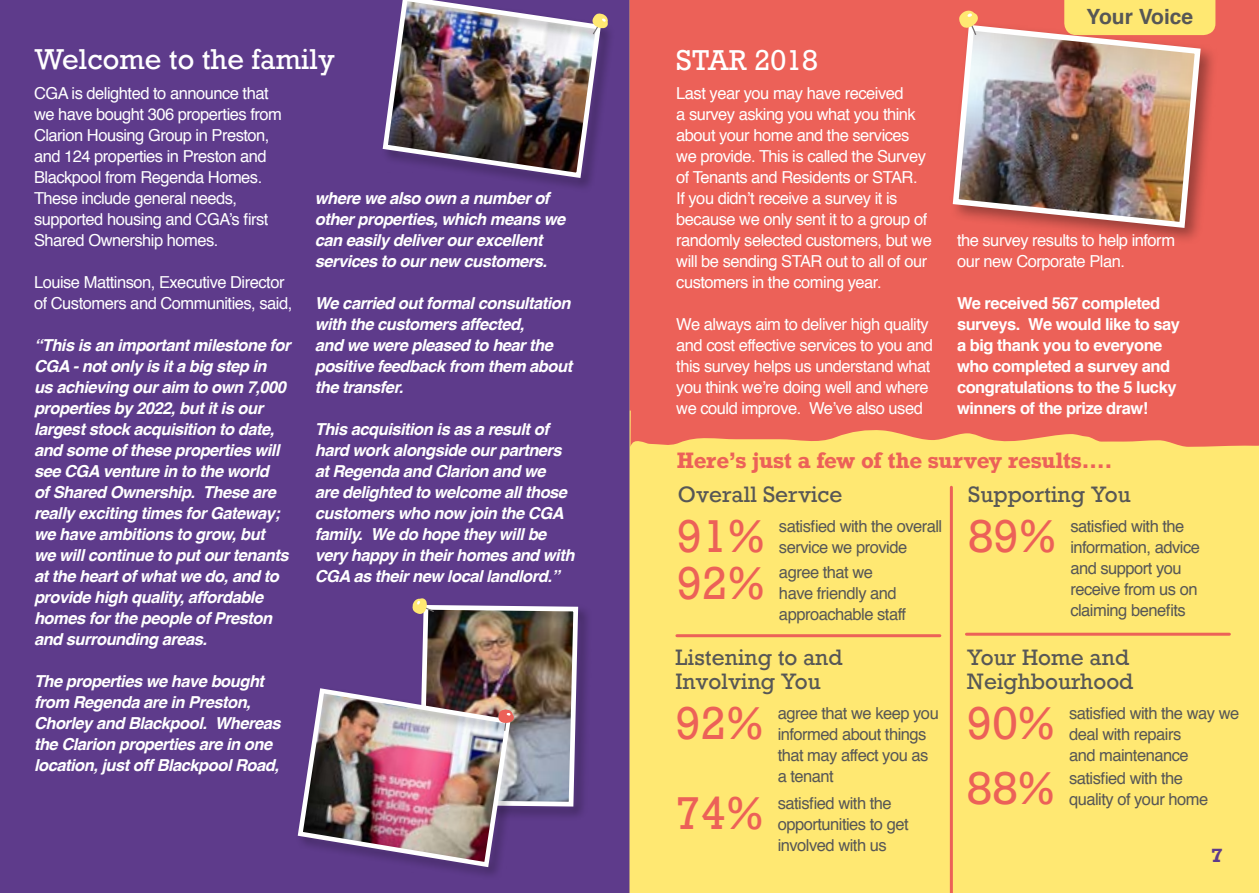
<style>
.page{position:relative;width:1259px;height:893px;background:#fff}
.page>*{position:absolute;margin:0;border:0;box-sizing:border-box;transform-origin:0 0}
.t1{font:43.2px "Rockwell";color:#ec6158}
.t2{font:27px "Rockwell";color:#fff}
.t3{font:21px/24px "Rockwell";color:#575756}
.t4{font:700 21px "Rockwell";letter-spacing:-.01em;color:#ec6158}
.t5{font:700 21px "Helvetica";color:#575756}
.t6{font:700 18px "Rockwell";color:#5e3b8b}
.t7{font:italic 700 16.5px/21px "Helvetica";letter-spacing:-.03em;color:#fff}
.t8{font:16.5px/21px "Helvetica";letter-spacing:-.03em;color:#fff}
.t9{font:16.5px/21px "Helvetica";letter-spacing:-.03em;color:#575756}
.t10{font:700 16.5px/21px "Helvetica";letter-spacing:-.03em;color:#fff}
</style>
<div class="page">
<div style="left:629px;top:447px;width:630px;height:446px;background:#ffe872"></div>
<div style="left:629px;top:0;width:630px;height:447px;background:#ec6158"></div>
<div style="left:1064px;top:0;width:151px;height:21px;background:#ffe872"></div>
<div style="left:949px;top:21px;width:270px;height:225px;background:#000;opacity:.35"></div>
<img style="left:949px;top:22px;width:254px;height:209px">
<svg style="left:958px;top:9px;width:20px;height:26px"></svg>
<hr style="left:677px;top:634px;width:263px;height:3px;background:#ec6158">
<hr style="left:966px;top:633px;width:263px;height:3px;background:#ec6158">
<hr style="left:966px;top:814px;width:263px;height:1px;background:#ffe872">
<hr style="left:950px;top:487px;width:3px;height:406px;background:#ec6158">
<div style="left:0;top:0;width:629px;height:893px;background:#5e3b8b"></div>
<div style="left:417px;top:602px;width:175px;height:219px;background:#000;opacity:.35"></div>
<div style="left:296px;top:687px;width:228px;height:193px;background:#5e3b8b"></div>
<img style="left:295px;top:598px;width:285px;height:272px">
<div style="left:381px;top:0;width:234px;height:192px;background:#5e3b8b"></div>
<img style="left:380px;top:0;width:228px;height:181px">
<h2 class="t2" style="left:34px;top:43px;width:302px">Welcome to the family</h2>
<p class="t8" style="left:34px;top:83px;width:249px">CGA is delighted to announce that we have bought 306 properties from<br>Clarion Housing Group in Preston, and 124 properties in Preston and<br>Blackpool from Regenda Homes.<br>These include general needs, supported housing and CGA’s first<br>Shared Ownership homes.</p>
<p class="t8" style="left:34px;top:272px;width:260px">Louise Mattinson, Executive Director of Customers and Communities, said,</p>
<p class="t7" style="left:34px;top:334px;width:258px">“This is an important milestone for<br>CGA - not only is it a big step in<br>us achieving our aim to own 7,000 properties by 2022, but it is our largest stock acquisition to date, and some of these properties will see CGA venture in to the world<br>of Shared Ownership. These are really exciting times for Gateway; we have ambitions to grow, but we will continue to put our tenants at the heart of what we do, and to provide high quality, affordable homes for the people of Preston and surrounding areas.</p>
<p class="t7" style="left:34px;top:671px;width:248px">The properties we have bought from Regenda are in Preston,<br>Chorley and Blackpool. Whereas the Clarion properties are in one location, just off Blackpool Road,</p>
<p class="t7" style="left:315px;top:188px;width:252px">where we also own a number of other properties, which means we can easily deliver our excellent services to our new customers.</p>
<p class="t7" style="left:315px;top:293px;width:259px">We carried out formal consultation with the customers affected,<br>and we were pleased to hear the positive feedback from them about the transfer.</p>
<p class="t7" style="left:315px;top:419px;width:261px">This acquisition is as a result of hard work alongside our partners at Regenda and Clarion and we<br>are delighted to welcome all those customers who now join the CGA family. We do hope they will be very happy in their homes and with<br>CGA as their new local landlord.”</p>
<h2 class="t2" style="left:676px;top:43px;width:143px">STAR 2018</h2>
<p class="t8" style="left:676px;top:83px;width:257px">Last year you may have received<br>a survey asking you what you think about your home and the services we provide. This is called the Survey of Tenants and Residents or STAR.<br>If you didn’t receive a survey it is because we only sent it to a group of randomly selected customers, but we will be sending STAR out to all of our customers in the coming year.</p>
<p class="t8" style="left:676px;top:314px;width:258px">We always aim to deliver high quality and cost effective services to you and this survey helps us understand what you think we’re doing well and where we could improve. We’ve also used</p>
<p class="t5" style="left:1086px;top:0;width:108px">Your Voice</p>
<p class="t8" style="left:957px;top:230px;width:219px">the survey results to help inform our new Corporate Plan.</p>
<p class="t10" style="left:957px;top:293px;width:224px">We received 567 completed surveys. We would like to say a big thank you to everyone who completed a survey and congratulations to the 5 lucky winners of the prize draw!</p>
<p class="t4" style="left:677px;top:447px;width:437px">Here’s just a few of the survey results….</p>
<p class="t3" style="left:678px;top:483px;width:166px">Overall Service</p>
<h1 class="t1" style="left:677px;top:510px;width:89px">91%</h1>
<p class="t9" style="left:779px;top:516px;width:165px">satisfied with the overall service we provide</p>
<h1 class="t1" style="left:677px;top:556px;width:89px">92%</h1>
<p class="t9" style="left:779px;top:563px;width:129px">agree that we have friendly and approachable staff</p>
<p class="t3" style="left:675px;top:646px;width:169px">Listening to and<br>Involving You</p>
<h1 class="t1" style="left:675px;top:697px;width:89px">92%</h1>
<p class="t9" style="left:777px;top:703px;width:163px">agree that we keep you informed about things that may affect you as a tenant</p>
<h1 class="t1" style="left:675px;top:786px;width:89px">74%</h1>
<p class="t9" style="left:777px;top:793px;width:132px">satisfied with the opportunities to get involved with us</p>
<p class="t3" style="left:968px;top:483px;width:164px">Supporting You</p>
<h1 class="t1" style="left:968px;top:510px;width:89px">89%</h1>
<p class="t9" style="left:1070px;top:516px;width:131px">satisfied with the information, advice and support you receive from us on claiming benefits</p>
<p class="t3" style="left:967px;top:646px;width:168px">Your Home and<br>Neighbourhood</p>
<h1 class="t1" style="left:967px;top:697px;width:89px">90%</h1>
<p class="t9" style="left:1069px;top:703px;width:172px">satisfied with the way we deal with repairs<br>and maintenance</p>
<h1 class="t1" style="left:967px;top:762px;width:89px">88%</h1>
<p class="t9" style="left:1069px;top:768px;width:141px">satisfied with the quality of your home</p>
<p class="t6" style="left:1211px;top:844px;width:13px">7</p>
</div>
